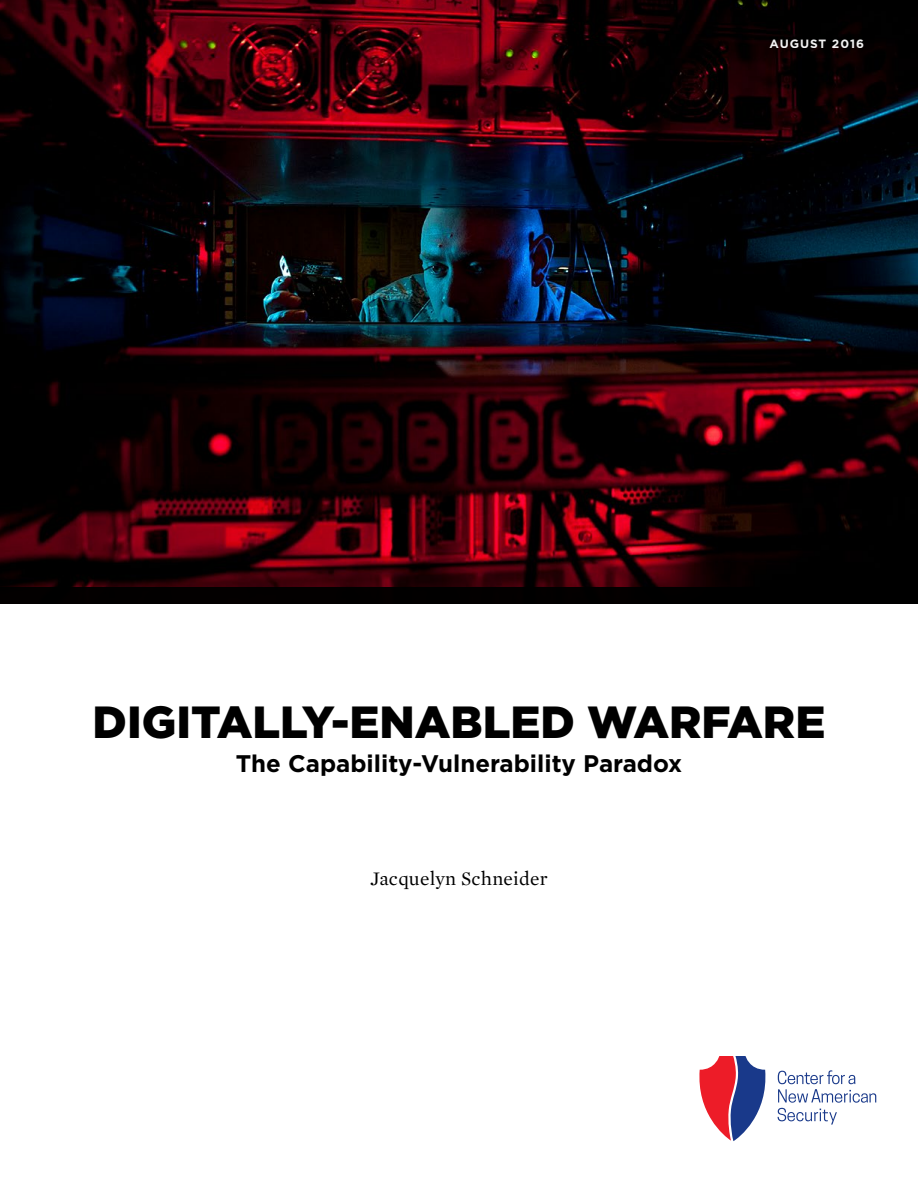
<style>
.page{position:relative;width:918px;height:1188px;background:#fff}
.page>*{position:absolute;margin:0;border:0;box-sizing:border-box;transform-origin:0 0}
.t1{font:900 45px "Gotham";color:#000}
.t2{font:700 24px "Gotham";color:#000}
.t3{font:19.5px "Mercury Text G1";letter-spacing:.01em;color:#000}
.t4{font:700 12px "Gotham";letter-spacing:.08em;color:#fff}
</style>
<div class="page">
<img style="left:0;top:0;width:918px;height:587px">
<div style="left:0;top:587px;width:918px;height:17px;background:#000"></div>
<svg style="left:778px;top:1070px;width:98px;height:55px"></svg>
<svg style="left:699px;top:1056px;width:67px;height:85px"></svg>
<p class="t4" style="left:770px;top:36px;width:96px">AUGUST 2016</p>
<h1 class="t1" style="left:93px;top:691px;width:734px">DIGITALLY-ENABLED WARFARE</h1>
<p class="t2" style="left:236px;top:748px;width:448px">The Capability-Vulnerability Paradox</p>
<p class="t3" style="left:370px;top:865px;width:179px">Jacquelyn Schneider</p>
</div>
